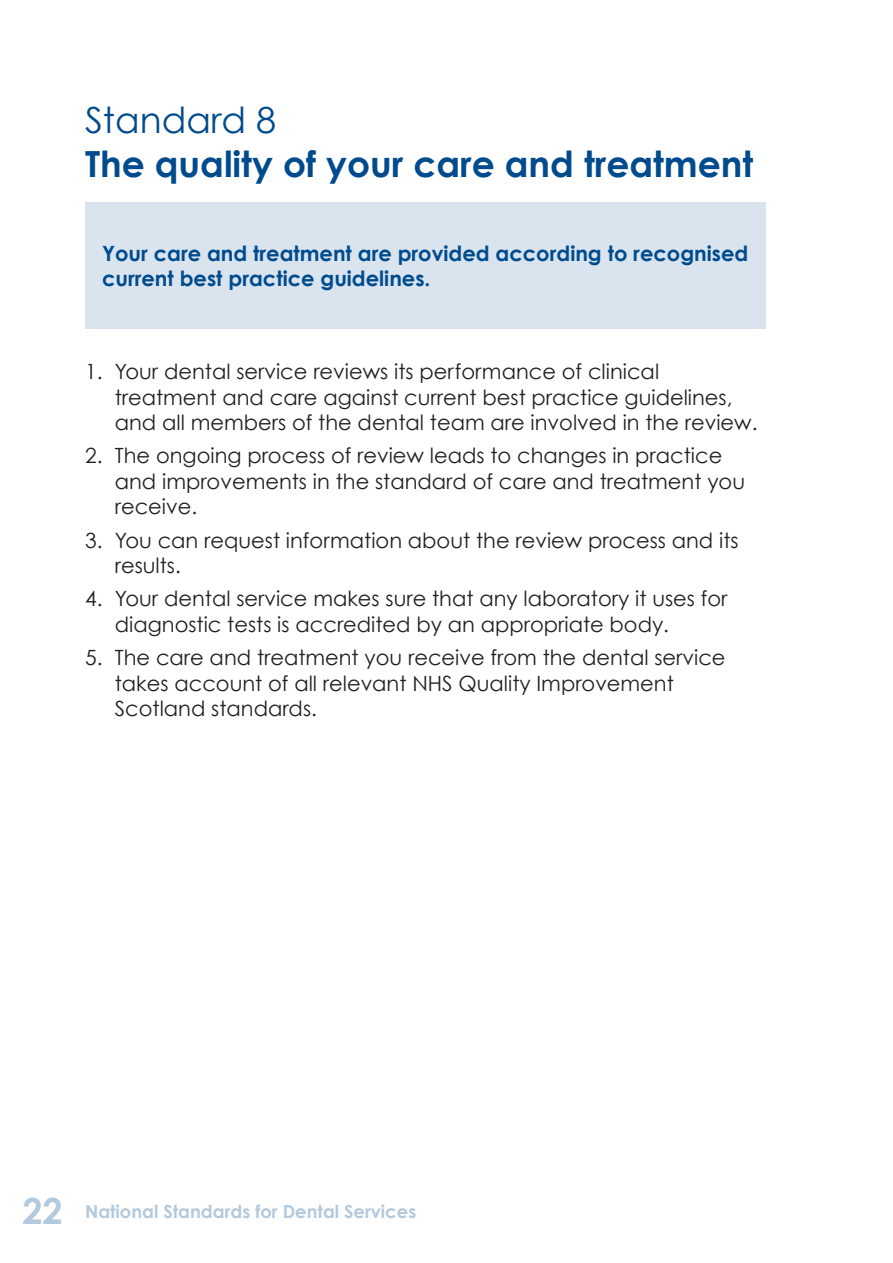
<style>
.page{position:relative;width:893px;height:1263px;background:#fff}
.page>*{position:absolute;margin:0;border:0;box-sizing:border-box;transform-origin:0 0}
.t1{font:700 36px "Century Gothic";color:#004b8d}
.t2{font:36px "Century Gothic";color:#004b8d}
.t3{font:21px/25.2px "Century Gothic";color:#231f20}
.t4{font:700 21px/25.2px "Century Gothic";color:#004b8d}
.t5{font:700 18px "Century Gothic";color:#b3c9dd}
.s1{font-size:36px}
</style>
<div class="page">
<div style="left:85px;top:202px;width:680px;height:127px;background:#d9e4ee"></div>
<h1 class="t2" style="left:85px;top:98px;width:193px">Standard 8</h1>
<h1 class="t1" style="left:85px;top:141px;width:670px">The quality of your care and treatment</h1>
<p class="t4" style="left:102px;top:240px;width:648px">Your care and treatment are provided according to recognised current best practice guidelines.</p>
<p class="t3" style="left:85px;top:359px;width:19px">1.</p>
<p class="t3" style="left:85px;top:443px;width:19px">2.</p>
<p class="t3" style="left:85px;top:527px;width:19px">3.</p>
<p class="t3" style="left:85px;top:586px;width:19px">4.</p>
<p class="t3" style="left:85px;top:645px;width:19px">5.</p>
<p class="t3" style="left:115px;top:359px;width:644px">Your dental service reviews its performance of clinical treatment and care against current best practice guidelines, and all members of the dental team are involved in the review.</p>
<p class="t3" style="left:115px;top:443px;width:632px">The ongoing process of review leads to changes in practice and improvements in the standard of care and treatment you receive.</p>
<p class="t3" style="left:115px;top:527px;width:625px">You can request information about the review process and its results.</p>
<p class="t3" style="left:115px;top:586px;width:614px">Your dental service makes sure that any laboratory it uses for diagnostic tests is accredited by an appropriate body.</p>
<p class="t3" style="left:115px;top:645px;width:612px">The care and treatment you receive from the dental service takes account of all relevant NHS Quality Improvement<br>Scotland standards.</p>
<p class="t5" style="left:22px;top:1200px;width:395px"><span class="s1">22</span> National Standards for Dental Services</p>
</div>
